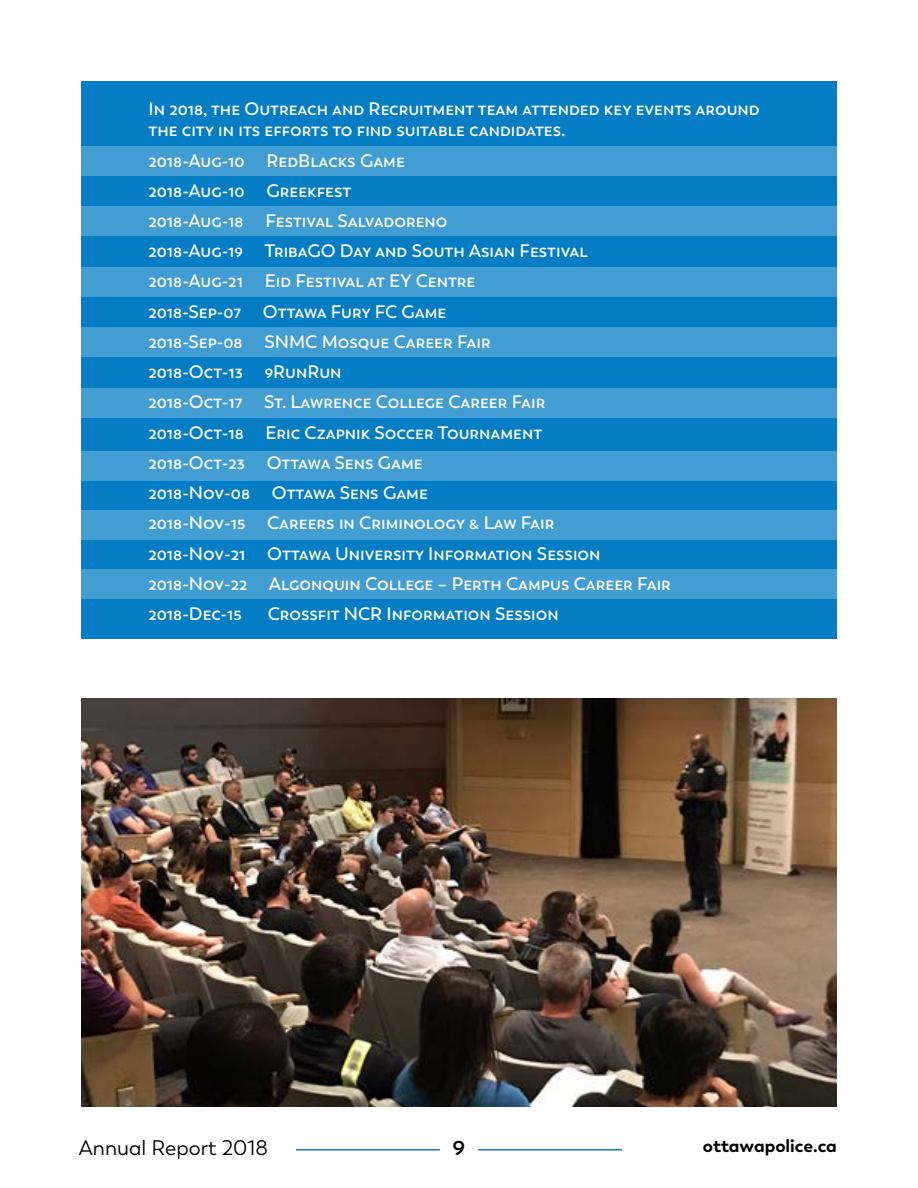
<style>
.page{position:relative;width:918px;height:1188px;background:#fff}
.page>*{position:absolute;margin:0;border:0;box-sizing:border-box;transform-origin:0 0}
.t1{font:600 27px "Boston";color:#000}
.t2{font:21px "Boston";color:#000}
.Header_3{font:600 18px/21.6px "Boston";color:#fff}
.t3{font:700 18px "Boston";color:#000}
</style>
<div class="page">
<hr style="left:296px;top:1149px;width:144px;height:1px;background:#167cbe">
<hr style="left:478px;top:1149px;width:144px;height:1px;background:#167cbe">
<div style="left:81px;top:81px;width:756px;height:557px;background:#057dc4"></div>
<img style="left:81px;top:699px;width:756px;height:408px">
<div style="left:72px;top:146px;width:793px;height:30px;background:#429dd2"></div>
<div style="left:72px;top:206px;width:793px;height:30px;background:#429dd2"></div>
<div style="left:72px;top:267px;width:793px;height:29px;background:#429dd2"></div>
<div style="left:72px;top:327px;width:793px;height:30px;background:#429dd2"></div>
<div style="left:72px;top:388px;width:793px;height:29px;background:#429dd2"></div>
<div style="left:72px;top:510px;width:793px;height:30px;background:#429dd2"></div>
<div style="left:72px;top:569px;width:793px;height:30px;background:#429dd2"></div>
<div style="left:72px;top:451px;width:793px;height:30px;background:#429dd2"></div>
<h3 class="Header_3" style="left:148px;top:98px;width:613px">In 2018, the Outreach and Recruitment team attended key events around the city in its efforts to find suitable candidates.</h3>
<h3 class="Header_3" style="left:148px;top:150px;width:258px">2018-Aug-10 RedBlacks Game</h3>
<h3 class="Header_3" style="left:148px;top:180px;width:204px">2018-Aug-10 Greekfest</h3>
<h3 class="Header_3" style="left:148px;top:210px;width:301px">2018-Aug-18 Festival Salvadoreno</h3>
<h3 class="Header_3" style="left:148px;top:240px;width:441px">2018-Aug-19 TribaGO Day and South Asian Festival</h3>
<h3 class="Header_3" style="left:148px;top:271px;width:328px">2018-Aug-21 Eid Festival at EY Centre</h3>
<h3 class="Header_3" style="left:148px;top:301px;width:299px">2018-Sep-07 Ottawa Fury FC Game</h3>
<h3 class="Header_3" style="left:148px;top:331px;width:344px">2018-Sep-08 SNMC Mosque Career Fair</h3>
<h3 class="Header_3" style="left:148px;top:361px;width:195px">2018-Oct-13 9RunRun</h3>
<h3 class="Header_3" style="left:148px;top:392px;width:399px">2018-Oct-17 St. Lawrence College Career Fair</h3>
<h3 class="Header_3" style="left:148px;top:422px;width:395px">2018-Oct-18 Eric Czapnik Soccer Tournament</h3>
<h3 class="Header_3" style="left:148px;top:452px;width:276px">2018-Oct-23 Ottawa Sens Game</h3>
<h3 class="Header_3" style="left:148px;top:482px;width:281px">2018-Nov-08 Ottawa Sens Game</h3>
<h3 class="Header_3" style="left:148px;top:513px;width:407px">2018-Nov-15 Careers in Criminology &amp; Law Fair</h3>
<h3 class="Header_3" style="left:148px;top:543px;width:454px">2018-Nov-21 Ottawa University Information Session</h3>
<h3 class="Header_3" style="left:148px;top:573px;width:524px">2018-Nov-22 Algonquin College – Perth Campus Career Fair</h3>
<h3 class="Header_3" style="left:148px;top:603px;width:95px">2018-Dec-15</h3>
<h3 class="Header_3" style="left:268px;top:603px;width:293px">Crossfit NCR Information Session</h3>
<p class="t2" style="left:79px;top:1135px;width:191px">Annual Report 2018</p>
<h1 class="t1" style="left:453px;top:1129px;width:14px">9</h1>
<p class="t3" style="left:703px;top:1134px;width:136px">ottawapolice.ca</p>
</div>
